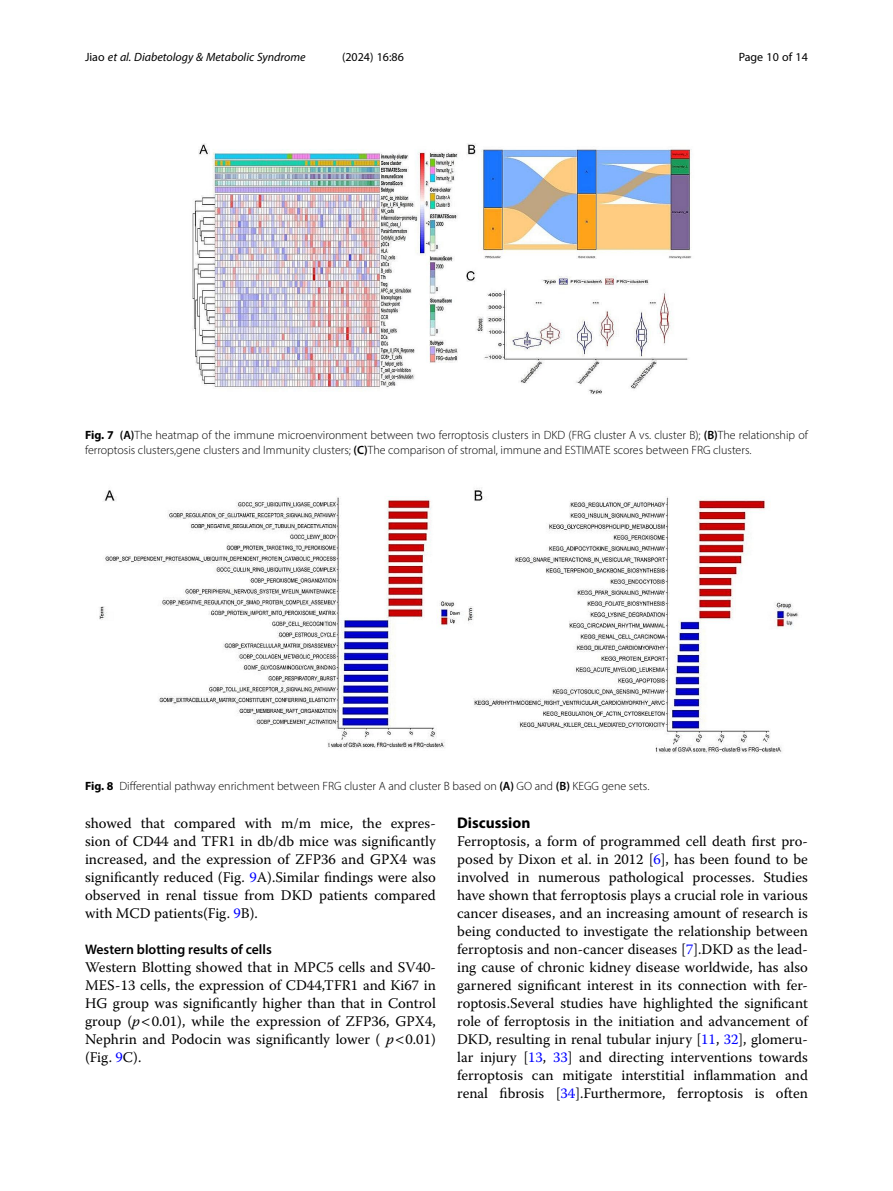
<style>
.page{position:relative;width:893px;height:1191px;background:#fff}
.page>*{position:absolute;margin:0;border:0;box-sizing:border-box;transform-origin:0 0}
.Head_1{font:700 15.45px "Myriad Pro";color:#000}
.Body_Text{font:14.7px/18px "Warnock Pro";color:#000;text-align:justify}
.Head_2{font:600 13.8px "Myriad Pro";color:#000}
.Figure_Caption{font:300 12px/15px "Myriad Pro";color:#000}
.t1{font:italic 12px "Myriad Pro";color:#000}
.t2{font:12px "Myriad Pro";color:#000}
.s1{font-style:normal}
.s2{font-weight:700}
.s3{font-weight:600}
.s4{color:#00f}
.s5{font-style:italic}
</style>
<div class="page">
<img style="left:99px;top:487px;width:700px;height:267px">
<img style="left:192px;top:143px;width:500px;height:252px">
<p class="t1" style="left:85px;top:50px;width:222px"><span class="s1">Jiao</span> et al. Diabetology &amp; Metabolic Syndrome</p>
<p class="t2" style="left:342px;top:50px;width:63px">(2024) 16:86</p>
<p class="t2" style="left:739px;top:50px;width:71px">Page 10 of 14</p>
<p class="Figure_Caption" style="left:85px;top:428px;width:724px"><span class="s2">Fig. 7</span> <span class="s3">(A)</span>The heatmap of the immune microenvironment between two ferroptosis clusters in DKD (FRG cluster A vs. cluster B); <span class="s3">(B)</span>The relationship of ferroptosis clusters,gene clusters and Immunity clusters; <span class="s3">(C)</span>The comparison of stromal, immune and ESTIMATE scores between FRG clusters.</p>
<p class="Figure_Caption" style="left:85px;top:779px;width:566px"><span class="s2">Fig. 8</span> Differential pathway enrichment between FRG cluster A and cluster B based on <span class="s3">(A)</span> GO and <span class="s3">(B)</span> KEGG gene sets.</p>
<p class="Body_Text" style="left:85px;top:814px;width:352px">showed that compared with m/m mice, the expres&shy;sion of CD44 and TFR1 in db/db mice was significantly increased, and the expression of ZFP36 and GPX4 was significantly reduced (Fig. <span class="s4">9</span>A).Similar findings were also observed in renal tissue from DKD patients compared with MCD patients(Fig. <span class="s4">9</span>B).</p>
<p class="Head_2" style="left:85px;top:941px;width:188px">Western blotting results of cells</p>
<p class="Body_Text" style="left:85px;top:958px;width:352px">Western Blotting showed that in MPC5 cells and SV40- MES-13 cells, the expression of CD44,TFR1 and Ki67 in HG group was significantly higher than that in Control group (<span class="s5">p</span> 0.01), while the expression of ZFP36, GPX4, Nephrin and Podocin was significantly lower ( <span class="s5">p</span> 0.01) (Fig. <span class="s4">9</span>C).</p>
<p class="Head_1" style="left:457px;top:813px;width:75px">Discussion</p>
<p class="Body_Text" style="left:457px;top:832px;width:352px">Ferroptosis, a form of programmed cell death first pro&shy;posed by Dixon et al. in 2012 [<span class="s4">6</span>], has been found to be involved in numerous pathological processes. Studies have shown that ferroptosis plays a crucial role in various cancer diseases, and an increasing amount of research is being conducted to investigate the relationship between ferroptosis and non-cancer diseases [<span class="s4">7</span>].DKD as the lead&shy;ing cause of chronic kidney disease worldwide, has also garnered significant interest in its connection with fer&shy;roptosis.Several studies have highlighted the significant role of ferroptosis in the initiation and advancement of DKD, resulting in renal tubular injury [<span class="s4">11</span>, <span class="s4">32</span>], glomeru&shy;lar injury [<span class="s4">13</span>, <span class="s4">33</span>] and directing interventions towards ferroptosis can mitigate interstitial inflammation and renal fibrosis [<span class="s4">34</span>].Furthermore, ferroptosis is often</p>
</div>
